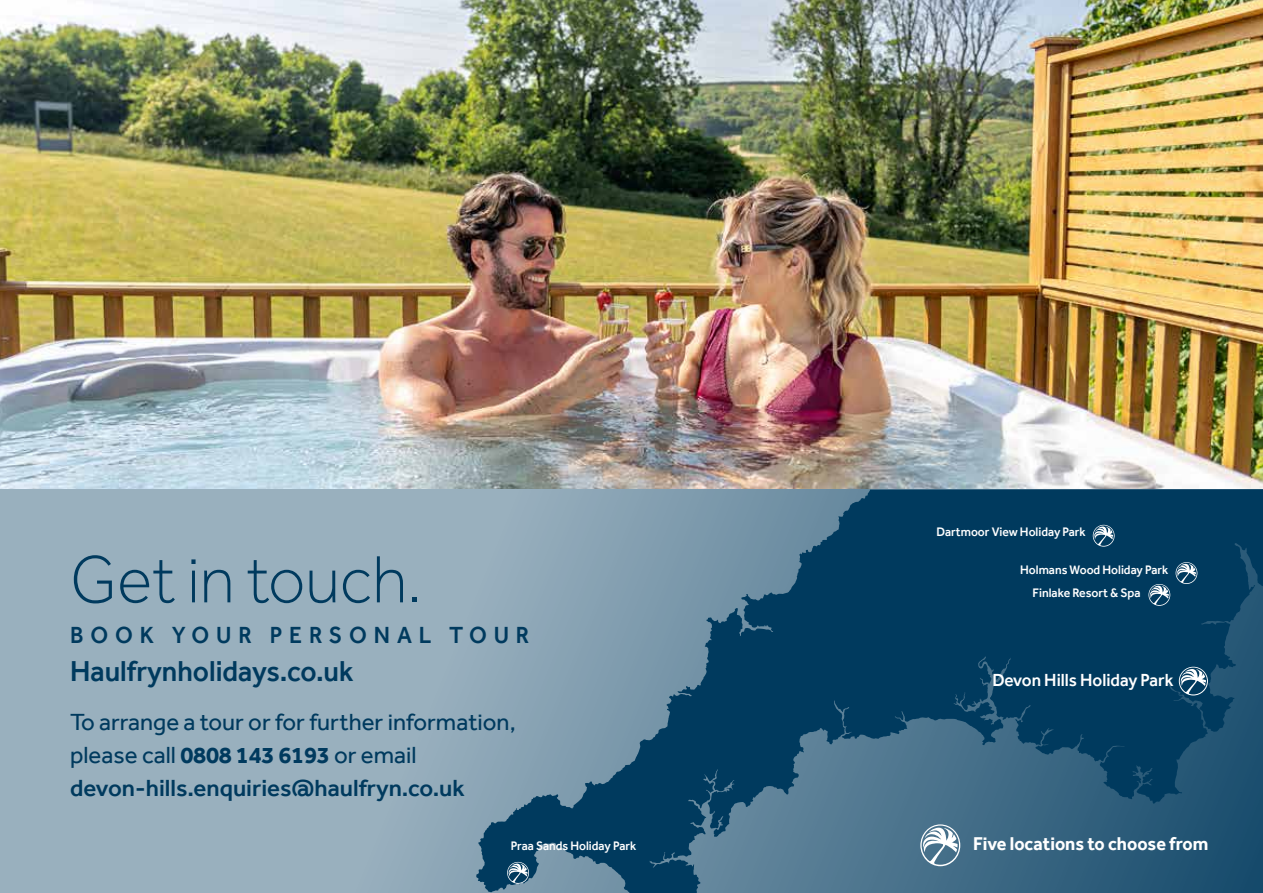
<style>
.page{position:relative;width:1263px;height:893px;background:#fff}
.page>*{position:absolute;margin:0;border:0;box-sizing:border-box;transform-origin:0 0}
.t1{font:300 69px "Effra";color:#003a5e;scale:.95 1}
.t2{font:500 29.55px "Effra";color:#003a5e;scale:.95 1}
.t3{font:24px/33px "Effra";color:#003a5e}
.t4{font:500 24px "Effra";letter-spacing:.3em;color:#003a5e;scale:.95 1}
.t5{font:700 19.05px "Effra";color:#fff;scale:.95 1}
.t6{font:500 18px "Effra";color:#fff;scale:.95 1}
.t7{font:500 12.75px/22.8px "Effra";color:#fff;scale:.95 1}
.s1{font-weight:700}
.s2{font-weight:500}
</style>
<div class="page">
<img style="left:0;top:0;width:1263px;height:489px">
<div style="left:0;top:489px;width:1263px;height:404px;background:#99b0be"></div>
<svg style="left:476px;top:490px;width:787px;height:403px;background:#33617e"></svg>
<svg style="left:507px;top:862px;width:22px;height:22px"></svg>
<svg style="left:1148px;top:562px;width:49px;height:44px;background:#285977"></svg>
<svg style="left:1093px;top:525px;width:21px;height:22px"></svg>
<svg style="left:920px;top:824px;width:40px;height:42px;background:#88a2b3"></svg>
<svg style="left:1179px;top:667px;width:29px;height:28px"></svg>
<h1 class="t1" style="left:70px;top:538px;width:371px">Get in touch.</h1>
<p class="t4" style="left:70px;top:620px;width:485px">BOOK YOUR PERSONAL TOUR</p>
<p class="t2" style="left:70px;top:653px;width:300px">Haulfrynholidays.co.uk</p>
<p class="t3" style="left:70px;top:705px;width:447px">To arrange a tour or for further information, please call <span class="s1">0808 143 6193</span> or email <span class="s2">devon-hills.enquiries@haulfryn.co.uk</span></p>
<p class="t7" style="left:511px;top:834px;width:134px">Praa Sands Holiday Park</p>
<p class="t7" style="left:936px;top:521px;width:159px">Dartmoor View Holiday Park</p>
<p class="t7" style="left:1032px;top:558px;width:144px;text-indent:-12px">Holmans Wood Holiday Park<br>Finlake Resort &amp; Spa</p>
<p class="t6" style="left:992px;top:669px;width:192px">Devon Hills Holiday Park</p>
<p class="t5" style="left:973px;top:832px;width:249px">Five locations to choose from</p>
</div>
